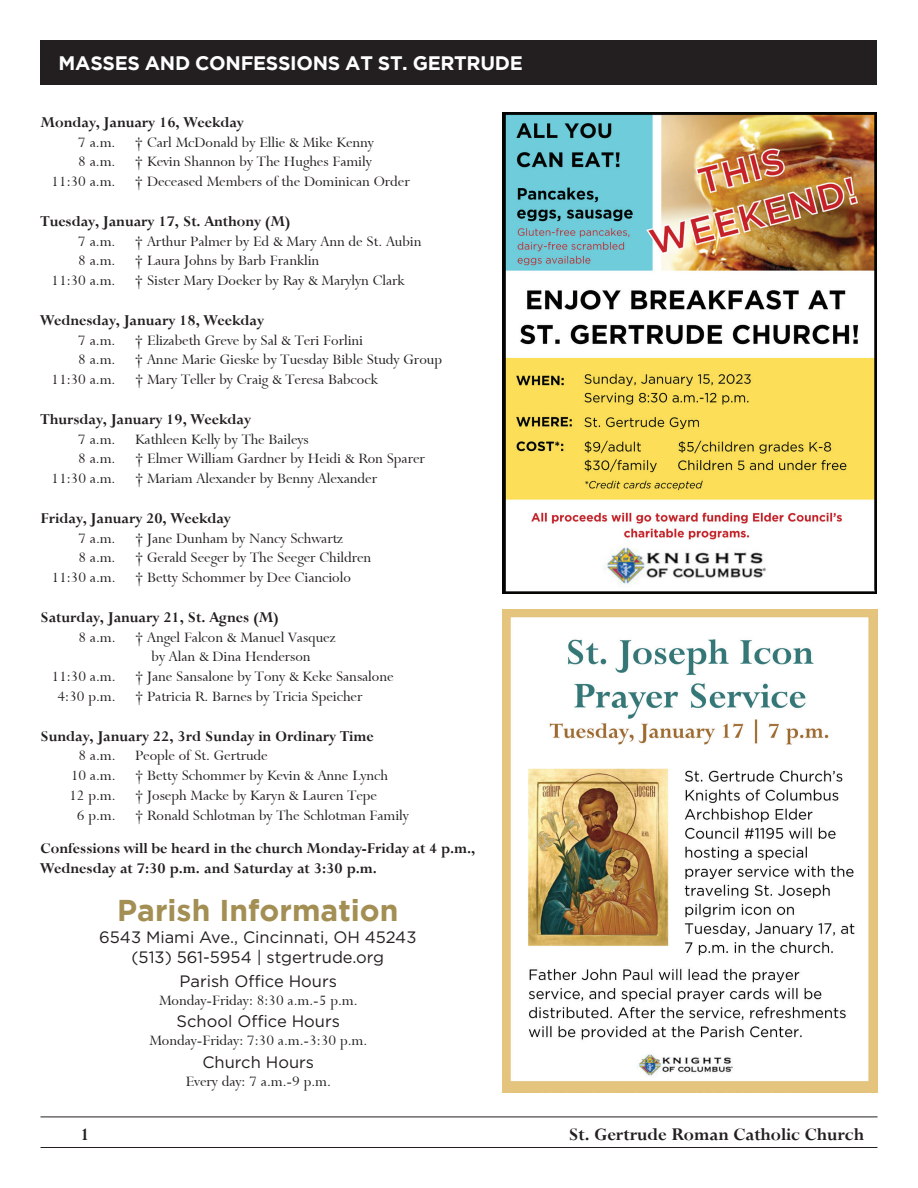
<style>
.page{position:relative;width:918px;height:1188px;background:#fff}
.page>*{position:absolute;margin:0;border:0;box-sizing:border-box;transform-origin:0 0}
.t1{font:700 30px "Gotham";color:#a38f54}
.t2{font:700 19.5px "Gotham";letter-spacing:-.015em;color:#fff}
.t3{font:19.5px "Bronte Bold SWFTE";color:#231f20}
.t4{font:16.5px "Bronte Regular SWFTE";color:#231f20}
.t5{font:16.5px/19.8px "Bronte Bold SWFTE";color:#231f20}
.t6{font:16.5px/19.5px "Gotham";color:#231f20;text-align:center}
</style>
<div class="page">
<hr style="left:40px;top:1147px;width:838px;height:1px;background:#231f20">
<hr style="left:40px;top:1117px;width:838px;height:1px;background:#231f20">
<div style="left:40px;top:40px;width:838px;height:45px;background:#231f20"></div>
<img style="left:502px;top:112px;width:375px;height:482px">
<img style="left:502px;top:610px;width:375px;height:482px">
<p class="t2" style="left:59px;top:51px;width:466px">MASSES AND CONFESSIONS AT ST. GERTRUDE</p>
<p class="t5" style="left:40px;top:112px;width:205px">Monday, January 16, Weekday</p>
<p class="t4" style="left:78px;top:133px;width:297px">7 a.m. † Carl McDonald by Ellie &amp; Mike Kenny</p>
<p class="t4" style="left:78px;top:152px;width:295px">8 a.m. † Kevin Shannon by The Hughes Family</p>
<p class="t4" style="left:51px;top:172px;width:360px">11:30 a.m. † Deceased Members of the Dominican Order</p>
<p class="t5" style="left:40px;top:211px;width:252px">Tuesday, January 17, St. Anthony (M)</p>
<p class="t4" style="left:78px;top:232px;width:345px">7 a.m. † Arthur Palmer by Ed &amp; Mary Ann de St. Aubin</p>
<p class="t4" style="left:78px;top:251px;width:242px">8 a.m. † Laura Johns by Barb Franklin</p>
<p class="t4" style="left:51px;top:271px;width:355px">11:30 a.m. † Sister Mary Doeker by Ray &amp; Marylyn Clark</p>
<p class="t5" style="left:40px;top:310px;width:225px">Wednesday, January 18, Weekday</p>
<p class="t4" style="left:78px;top:331px;width:286px">7 a.m. † Elizabeth Greve by Sal &amp; Teri Forlini</p>
<p class="t4" style="left:78px;top:350px;width:365px">8 a.m. † Anne Marie Gieske by Tuesday Bible Study Group</p>
<p class="t4" style="left:51px;top:370px;width:328px">11:30 a.m. † Mary Teller by Craig &amp; Teresa Babcock</p>
<p class="t5" style="left:41px;top:409px;width:212px">Thursday, January 19, Weekday</p>
<p class="t4" style="left:78px;top:430px;width:232px">7 a.m. Kathleen Kelly by The Baileys</p>
<p class="t4" style="left:78px;top:449px;width:348px">8 a.m. † Elmer William Gardner by Heidi &amp; Ron Sparer</p>
<p class="t4" style="left:51px;top:469px;width:327px">11:30 a.m. † Mariam Alexander by Benny Alexander</p>
<p class="t5" style="left:41px;top:508px;width:192px">Friday, January 20, Weekday</p>
<p class="t4" style="left:78px;top:529px;width:266px">7 a.m. † Jane Dunham by Nancy Schwartz</p>
<p class="t4" style="left:78px;top:548px;width:295px">8 a.m. † Gerald Seeger by The Seeger Children</p>
<p class="t4" style="left:51px;top:568px;width:301px">11:30 a.m. † Betty Schommer by Dee Cianciolo</p>
<p class="t5" style="left:41px;top:607px;width:240px">Saturday, January 21, St. Agnes (M)</p>
<p class="t4" style="left:78px;top:628px;width:258px">8 a.m. † Angel Falcon &amp; Manuel Vasquez</p>
<p class="t4" style="left:152px;top:647px;width:161px">by Alan &amp; Dina Henderson</p>
<p class="t4" style="left:51px;top:667px;width:344px">11:30 a.m. † Jane Sansalone by Tony &amp; Keke Sansalone</p>
<p class="t4" style="left:57px;top:687px;width:307px">4:30 p.m. † Patricia R. Barnes by Tricia Speicher</p>
<p class="t5" style="left:41px;top:726px;width:335px">Sunday, January 22, 3rd Sunday in Ordinary Time</p>
<p class="t4" style="left:78px;top:746px;width:191px">8 a.m. People of St. Gertrude</p>
<p class="t4" style="left:71px;top:766px;width:319px">10 a.m. † Betty Schommer by Kevin &amp; Anne Lynch</p>
<p class="t4" style="left:69px;top:786px;width:310px">12 p.m. † Joseph Macke by Karyn &amp; Lauren Tepe</p>
<p class="t4" style="left:77px;top:806px;width:334px">6 p.m. † Ronald Schlotman by The Schlotman Family</p>
<p class="t5" style="left:41px;top:839px;width:436px">Confessions will be heard in the church Monday-Friday at 4 p.m.,<br>Wednesday at 7:30 p.m. and Saturday at 3:30 p.m.</p>
<h1 class="t1" style="left:117px;top:893px;width:283px">Parish Information</h1>
<p class="t6" style="left:99px;top:927px;width:319px">6543 Miami Ave., Cincinnati, OH 45243 (513) 561-5954 | stgertrude.org</p>
<p class="t6" style="left:180px;top:971px;width:159px">Parish Office Hours</p>
<p class="t4" style="left:159px;top:991px;width:200px">Monday-Friday: 8:30 a.m.-5 p.m.</p>
<p class="t6" style="left:177px;top:1011px;width:165px">School Office Hours</p>
<p class="t4" style="left:149px;top:1031px;width:219px">Monday-Friday: 7:30 a.m.-3:30 p.m.</p>
<p class="t6" style="left:202px;top:1052px;width:113px">Church Hours</p>
<p class="t4" style="left:186px;top:1072px;width:147px">Every day: 7 a.m.-9 p.m.</p>
<p class="t3" style="left:80px;top:1123px;width:11px">1</p>
<p class="t3" style="left:569px;top:1123px;width:297px">St. Gertrude Roman Catholic Church</p>
</div>
